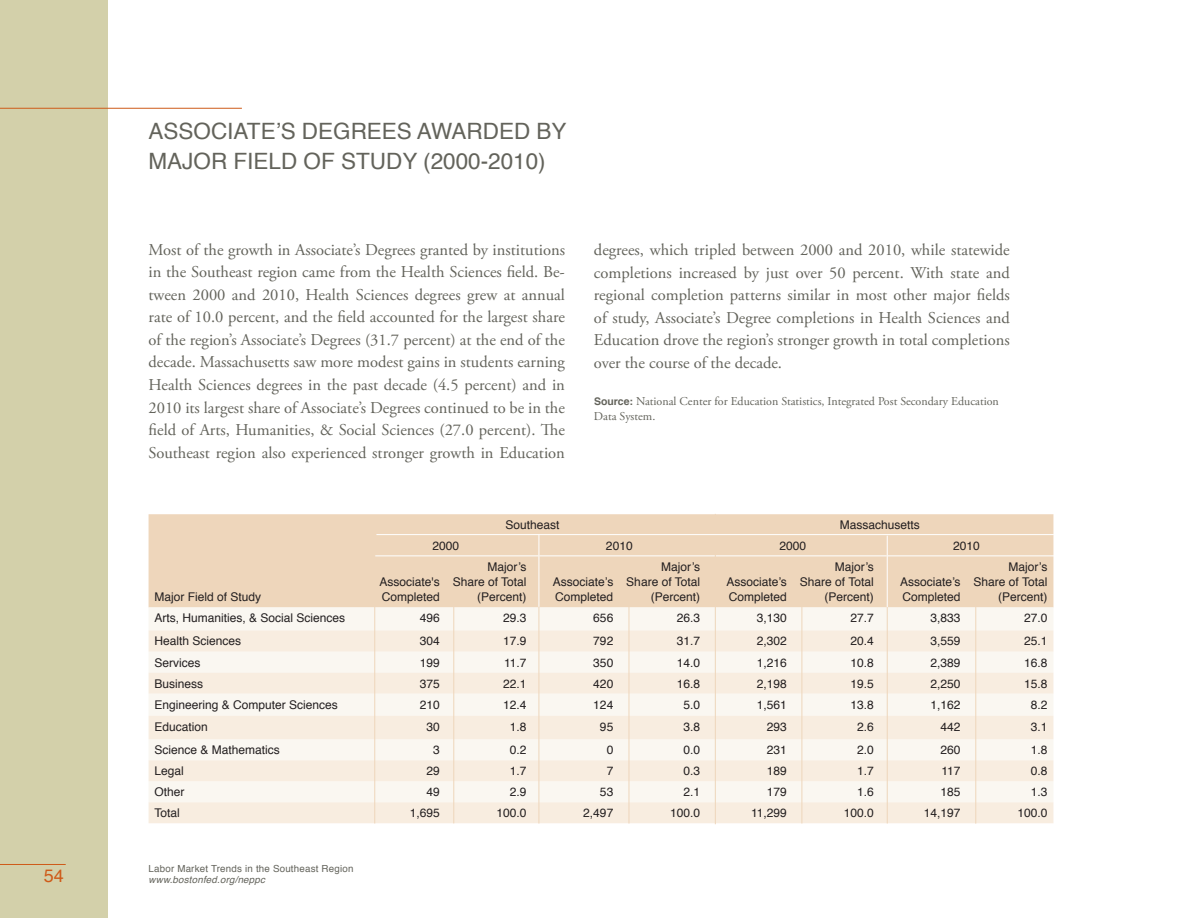
<style>
.page{position:relative;width:1188px;height:918px;background:#fff}
.page>*{position:absolute;margin:0;border:0;box-sizing:border-box;transform-origin:0 0}
.t1{font:22.5px "Helvetica";color:#63635b}
.t2{font:18px "Helvetica";color:#ce5b19}
.t3{font:16.5px/22.5px "Adobe Garamond Pro";color:#63635b;text-align:justify}
.t4{font:12px/15px "Helvetica";color:#231f20}
.t5{font:12px/15px "Adobe Garamond Pro";color:#63635b}
.t6{font:9.75px "Helvetica";letter-spacing:.02em;color:#63635b}
.t7{font:italic 9.75px "Helvetica";letter-spacing:.02em;color:#63635b}
.s1{font-family:"Helvetica";font-weight:700;font-size:10.5px}
</style>
<div class="page">
<div style="left:0;top:0;width:108px;height:918px;background:#d3d0aa"></div>
<hr style="left:0;top:108px;width:242px;height:1px;background:#ce5b19">
<hr style="left:0;top:864px;width:66px;height:1px;background:#ce5b19">
<div style="left:149px;top:514px;width:904px;height:93px;background:#eed6bb"></div>
<div style="left:149px;top:607px;width:904px;height:23px;background:#faf7f1"></div>
<svg style="left:149px;top:630px;width:904px;height:193px;fill:#f8ede0"></svg>
<hr style="left:375px;top:555px;width:679px;height:1px;background:#fff">
<hr style="left:539px;top:540px;width:1px;height:284px;background:#eed6bb">
<hr style="left:715px;top:514px;width:1px;height:310px;background:#eed6bb">
<hr style="left:887px;top:540px;width:1px;height:284px;background:#eed6bb">
<hr style="left:374px;top:518px;width:1px;height:306px;background:#eed6bb">
<hr style="left:887px;top:536px;width:1px;height:71px;background:#fff">
<hr style="left:539px;top:535px;width:1px;height:72px;background:#fff">
<hr style="left:453px;top:600px;width:1px;height:223px;background:#eed6bb">
<hr style="left:629px;top:600px;width:1px;height:224px;background:#eed6bb">
<hr style="left:802px;top:601px;width:1px;height:222px;background:#eed6bb">
<hr style="left:975px;top:600px;width:1px;height:224px;background:#eed6bb">
<hr style="left:376px;top:534px;width:678px;height:1px;background:#fff">
<h1 class="t1" style="left:149px;top:116px;width:30px">Associate</h1>
<h1 class="t1" style="left:276px;top:116px;width:91px">’s Degrees</h1>
<h1 class="t1" style="left:417px;top:116px;width:32px">Awar</h1>
<h1 class="t1" style="left:483px;top:116px;width:85px">ded by</h1>
<h1 class="t1" style="left:149px;top:146px;width:35px">Major</h1>
<h1 class="t1" style="left:234px;top:146px;width:314px">Field of Study (2000-2010)</h1>
<p class="t3" style="left:149px;top:239px;width:418px">Most of the growth in Associate’s Degrees granted by institutions in the Southeast region came from the Health Sciences field. Be&shy;tween 2000 and 2010, Health Sciences degrees grew at annual rate of 10.0 percent, and the field accounted for the largest share of the region’s Associate’s Degrees (31.7 percent) at the end of the decade. Massachusetts saw more modest gains in students earning Health Sciences degrees in the past decade (4.5 percent) and in 2010 its largest share of Associate’s Degrees continued to be in the field of Arts, Humanities, &amp; Social Sciences (27.0 percent). The Southeast region also experienced stronger growth in Education</p>
<p class="t3" style="left:594px;top:239px;width:417px">degrees, which tripled between 2000 and 2010, while statewide completions increased by just over 50 percent. With state and regional completion patterns similar in most other major fields of study, Associate’s Degree completions in Health Sciences and Education drove the region’s stronger growth in total completions over the course of the decade.</p>
<p class="t5" style="left:594px;top:394px;width:406px"><span class="s1">Source:</span> National Center for Education Statistics, Integrated Post Secondary Education<br>Data System.</p>
<p class="t4" style="left:506px;top:518px;width:56px">Southeast</p>
<p class="t4" style="left:840px;top:518px;width:82px">Massachusetts</p>
<p class="t4" style="left:155px;top:591px;width:108px">Major Field of Study</p>
<p class="t4" style="left:432px;top:540px;width:28px">2000</p>
<p class="t4" style="left:606px;top:540px;width:28px">2010</p>
<p class="t4" style="left:780px;top:539px;width:28px">2000</p>
<p class="t4" style="left:953px;top:539px;width:28px">2010</p>
<p class="t4" style="left:379px;top:576px;width:62px">Associate's<br>Completed</p>
<p class="t4" style="left:453px;top:561px;width:75px;text-align:right">Major’s<br>Share of Total (Percent)</p>
<p class="t4" style="left:553px;top:576px;width:62px">Associate’s<br>Completed</p>
<p class="t4" style="left:626px;top:561px;width:75px;text-align:right">Major’s<br>Share of Total (Percent)</p>
<p class="t4" style="left:727px;top:576px;width:62px">Associate’s<br>Completed</p>
<p class="t4" style="left:800px;top:561px;width:75px;text-align:right">Major’s<br>Share of Total (Percent)</p>
<p class="t4" style="left:900px;top:576px;width:62px">Associate’s<br>Completed</p>
<p class="t4" style="left:974px;top:561px;width:75px;text-align:right">Major’s<br>Share of Total (Percent)</p>
<p class="t4" style="left:155px;top:612px;width:192px">Arts, Humanities, &amp; Social Sciences</p>
<p class="t4" style="left:420px;top:612px;width:22px">496</p>
<p class="t4" style="left:503px;top:612px;width:25px">29.3</p>
<p class="t4" style="left:593px;top:612px;width:22px">656</p>
<p class="t4" style="left:677px;top:612px;width:25px">26.3</p>
<p class="t4" style="left:757px;top:612px;width:32px">3,130</p>
<p class="t4" style="left:850px;top:612px;width:25px">27.7</p>
<p class="t4" style="left:931px;top:612px;width:32px">3,833</p>
<p class="t4" style="left:1024px;top:612px;width:25px">27.0</p>
<p class="t4" style="left:155px;top:634px;width:88px">Health Sciences</p>
<p class="t4" style="left:420px;top:634px;width:22px">304</p>
<p class="t4" style="left:503px;top:634px;width:25px">17.9</p>
<p class="t4" style="left:593px;top:634px;width:22px">792</p>
<p class="t4" style="left:677px;top:634px;width:25px">31.7</p>
<p class="t4" style="left:757px;top:634px;width:32px">2,302</p>
<p class="t4" style="left:850px;top:634px;width:25px">20.4</p>
<p class="t4" style="left:931px;top:634px;width:32px">3,559</p>
<p class="t4" style="left:1024px;top:634px;width:25px">25.1</p>
<p class="t4" style="left:155px;top:656px;width:48px">Services</p>
<p class="t4" style="left:420px;top:656px;width:22px">199</p>
<p class="t4" style="left:504px;top:656px;width:24px">11.7</p>
<p class="t4" style="left:593px;top:656px;width:22px">350</p>
<p class="t4" style="left:677px;top:656px;width:25px">14.0</p>
<p class="t4" style="left:757px;top:656px;width:32px">1,216</p>
<p class="t4" style="left:850px;top:656px;width:25px">10.8</p>
<p class="t4" style="left:931px;top:656px;width:32px">2,389</p>
<p class="t4" style="left:1024px;top:656px;width:25px">16.8</p>
<p class="t4" style="left:155px;top:677px;width:50px">Business</p>
<p class="t4" style="left:420px;top:677px;width:22px">375</p>
<p class="t4" style="left:503px;top:677px;width:25px">22.1</p>
<p class="t4" style="left:593px;top:677px;width:22px">420</p>
<p class="t4" style="left:677px;top:677px;width:25px">16.8</p>
<p class="t4" style="left:757px;top:677px;width:32px">2,198</p>
<p class="t4" style="left:850px;top:677px;width:25px">19.5</p>
<p class="t4" style="left:931px;top:677px;width:32px">2,250</p>
<p class="t4" style="left:1024px;top:677px;width:25px">15.8</p>
<p class="t4" style="left:155px;top:698px;width:185px">Engineering &amp; Computer Sciences</p>
<p class="t4" style="left:420px;top:698px;width:22px">210</p>
<p class="t4" style="left:503px;top:698px;width:25px">12.4</p>
<p class="t4" style="left:593px;top:698px;width:22px">124</p>
<p class="t4" style="left:683px;top:698px;width:18px">5.0</p>
<p class="t4" style="left:757px;top:698px;width:32px">1,561</p>
<p class="t4" style="left:850px;top:698px;width:25px">13.8</p>
<p class="t4" style="left:931px;top:698px;width:32px">1,162</p>
<p class="t4" style="left:1031px;top:698px;width:18px">8.2</p>
<p class="t4" style="left:155px;top:720px;width:55px">Education</p>
<p class="t4" style="left:426px;top:720px;width:15px">30</p>
<p class="t4" style="left:510px;top:720px;width:18px">1.8</p>
<p class="t4" style="left:600px;top:720px;width:15px">95</p>
<p class="t4" style="left:683px;top:720px;width:18px">3.8</p>
<p class="t4" style="left:767px;top:720px;width:22px">293</p>
<p class="t4" style="left:857px;top:720px;width:18px">2.6</p>
<p class="t4" style="left:941px;top:720px;width:22px">442</p>
<p class="t4" style="left:1031px;top:720px;width:18px">3.1</p>
<p class="t4" style="left:155px;top:743px;width:127px">Science &amp; Mathematics</p>
<p class="t4" style="left:433px;top:743px;width:8px">3</p>
<p class="t4" style="left:510px;top:743px;width:18px">0.2</p>
<p class="t4" style="left:607px;top:743px;width:8px">0</p>
<p class="t4" style="left:683px;top:743px;width:18px">0.0</p>
<p class="t4" style="left:767px;top:743px;width:22px">231</p>
<p class="t4" style="left:857px;top:743px;width:18px">2.0</p>
<p class="t4" style="left:941px;top:743px;width:22px">260</p>
<p class="t4" style="left:1031px;top:743px;width:18px">1.8</p>
<p class="t4" style="left:155px;top:764px;width:31px">Legal</p>
<p class="t4" style="left:426px;top:764px;width:15px">29</p>
<p class="t4" style="left:510px;top:764px;width:18px">1.7</p>
<p class="t4" style="left:607px;top:764px;width:8px">7</p>
<p class="t4" style="left:683px;top:764px;width:18px">0.3</p>
<p class="t4" style="left:767px;top:764px;width:22px">189</p>
<p class="t4" style="left:857px;top:764px;width:18px">1.7</p>
<p class="t4" style="left:941px;top:764px;width:21px">117</p>
<p class="t4" style="left:1031px;top:764px;width:18px">0.8</p>
<p class="t4" style="left:155px;top:785px;width:32px">Other</p>
<p class="t4" style="left:426px;top:785px;width:15px">49</p>
<p class="t4" style="left:510px;top:785px;width:18px">2.9</p>
<p class="t4" style="left:600px;top:785px;width:15px">53</p>
<p class="t4" style="left:683px;top:785px;width:18px">2.1</p>
<p class="t4" style="left:767px;top:785px;width:22px">179</p>
<p class="t4" style="left:857px;top:785px;width:18px">1.6</p>
<p class="t4" style="left:941px;top:785px;width:22px">185</p>
<p class="t4" style="left:1031px;top:785px;width:18px">1.3</p>
<p class="t4" style="left:155px;top:806px;width:27px">Total</p>
<p class="t4" style="left:410px;top:806px;width:32px">1,695</p>
<p class="t4" style="left:496px;top:806px;width:32px">100.0</p>
<p class="t4" style="left:583px;top:806px;width:32px">2,497</p>
<p class="t4" style="left:670px;top:806px;width:32px">100.0</p>
<p class="t4" style="left:751px;top:806px;width:37px">11,299</p>
<p class="t4" style="left:844px;top:806px;width:32px">100.0</p>
<p class="t4" style="left:924px;top:806px;width:38px">14,197</p>
<p class="t4" style="left:1017px;top:806px;width:32px">100.0</p>
<p class="t6" style="left:149px;top:862px;width:206px">Labor Market Trends in the Southeast Region</p>
<p class="t2" style="left:44px;top:864px;width:22px">54</p>
<p class="t7" style="left:149px;top:872px;width:118px">www.bostonfed.org/neppc</p>
</div>
